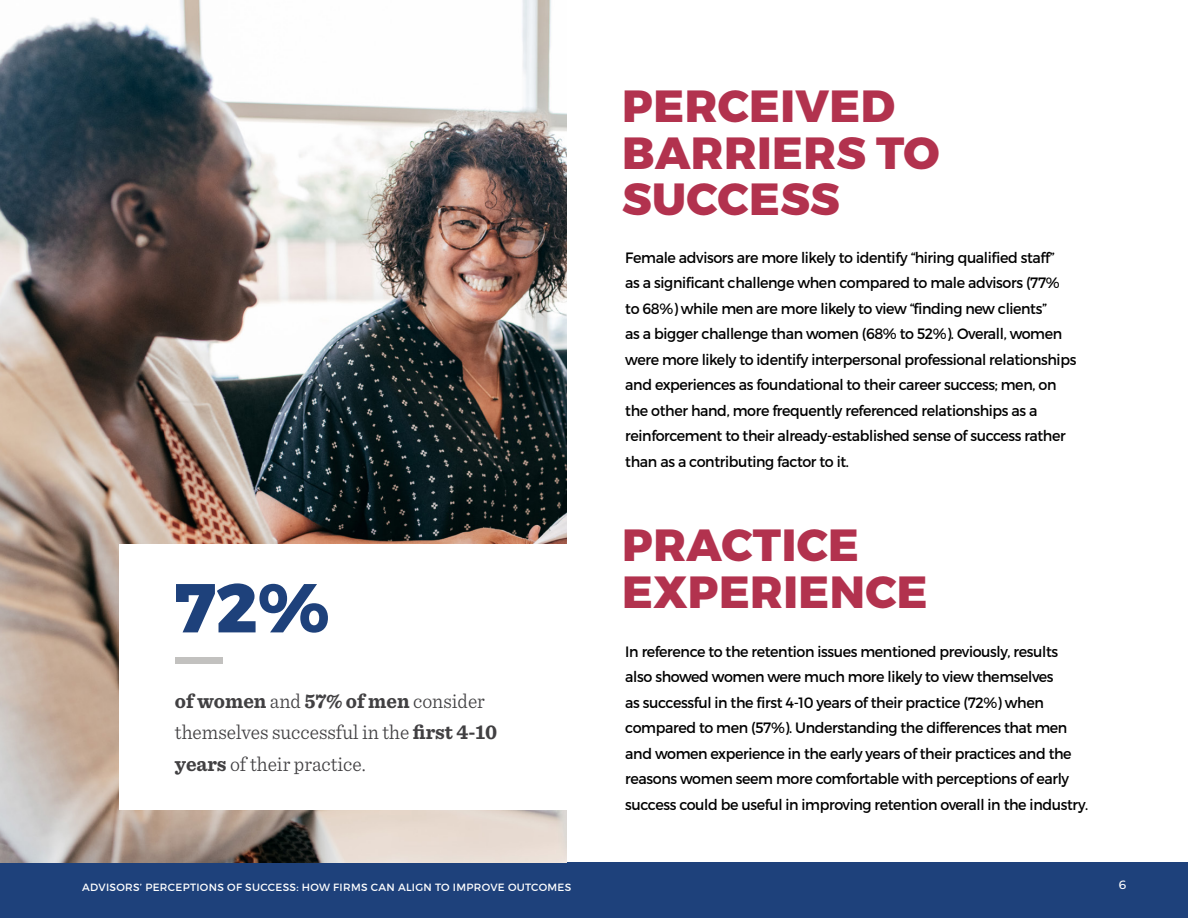
<style>
.page{position:relative;width:1188px;height:918px;background:#fff}
.page>*{position:absolute;margin:0;border:0;box-sizing:border-box;transform-origin:0 0}
.t1{font:800 69px "Montserrat";color:#1e417b}
.t2{font:800 45px/46.5px "Montserrat";letter-spacing:.01em;color:#b2324e}
.t3{font:300 21px/31.5px "Sentinel";color:#414042;scale:.95 1}
.t4{font:15px/25.5px "Montserrat";letter-spacing:-.025em;color:#000;scale:.95 1}
.t5{font:500 12px "Montserrat";color:#fff}
.t6{font:10.5px "Montserrat";letter-spacing:.03em;color:#fff}
.s1{font-weight:700}
</style>
<div class="page">
<div style="left:0;top:863px;width:1188px;height:55px;background:#1e417b"></div>
<img style="left:0;top:0;width:567px;height:863px">
<div style="left:119px;top:544px;width:466px;height:266px;background:#fff"></div>
<div style="left:175px;top:658px;width:47px;height:6px;background:#c2c1bf"></div>
<h2 class="t2" style="left:622px;top:84px;width:319px">PERCEIVED<br>BARRIERS TO<br>SUCCESS</h2>
<h1 class="t1" style="left:174px;top:565px;width:157px">72%</h1>
<h3 class="t3" style="left:175px;top:683px;width:341px"><span class="s1">of women</span> and <span class="s1">57% of men</span> consider themselves successful in the <span class="s1">first 4-10 years</span> of their practice.</h3>
<p class="t4" style="left:625px;top:245px;width:476px">Female advisors are more likely to identify “hiring qualified staff”<br>as a significant challenge when compared to male advisors (77% to 68%) while men are more likely to view “finding new clients”<br>as a bigger challenge than women (68% to 52%). Overall, women were more likely to identify interpersonal professional relationships and experiences as foundational to their career success; men, on the other hand, more frequently referenced relationships as a reinforcement to their already-established sense of success rather than as a contributing factor to it.</p>
<h2 class="t2" style="left:622px;top:523px;width:307px">PRACTICE<br>EXPERIENCE</h2>
<p class="t4" style="left:625px;top:639px;width:489px">In reference to the retention issues mentioned previously, results also showed women were much more likely to view themselves<br>as successful in the first 4-10 years of their practice (72%) when compared to men (57%). Understanding the differences that men and women experience in the early years of their practices and the reasons women seem more comfortable with perceptions of early success could be useful in improving retention overall in the industry.</p>
<p class="t6" style="left:82px;top:881px;width:491px">ADVISORS’ PERCEPTIONS OF SUCCESS: HOW FIRMS CAN ALIGN TO IMPROVE OUTCOMES</p>
<p class="t5" style="left:1119px;top:876px;width:9px">6</p>
</div>
